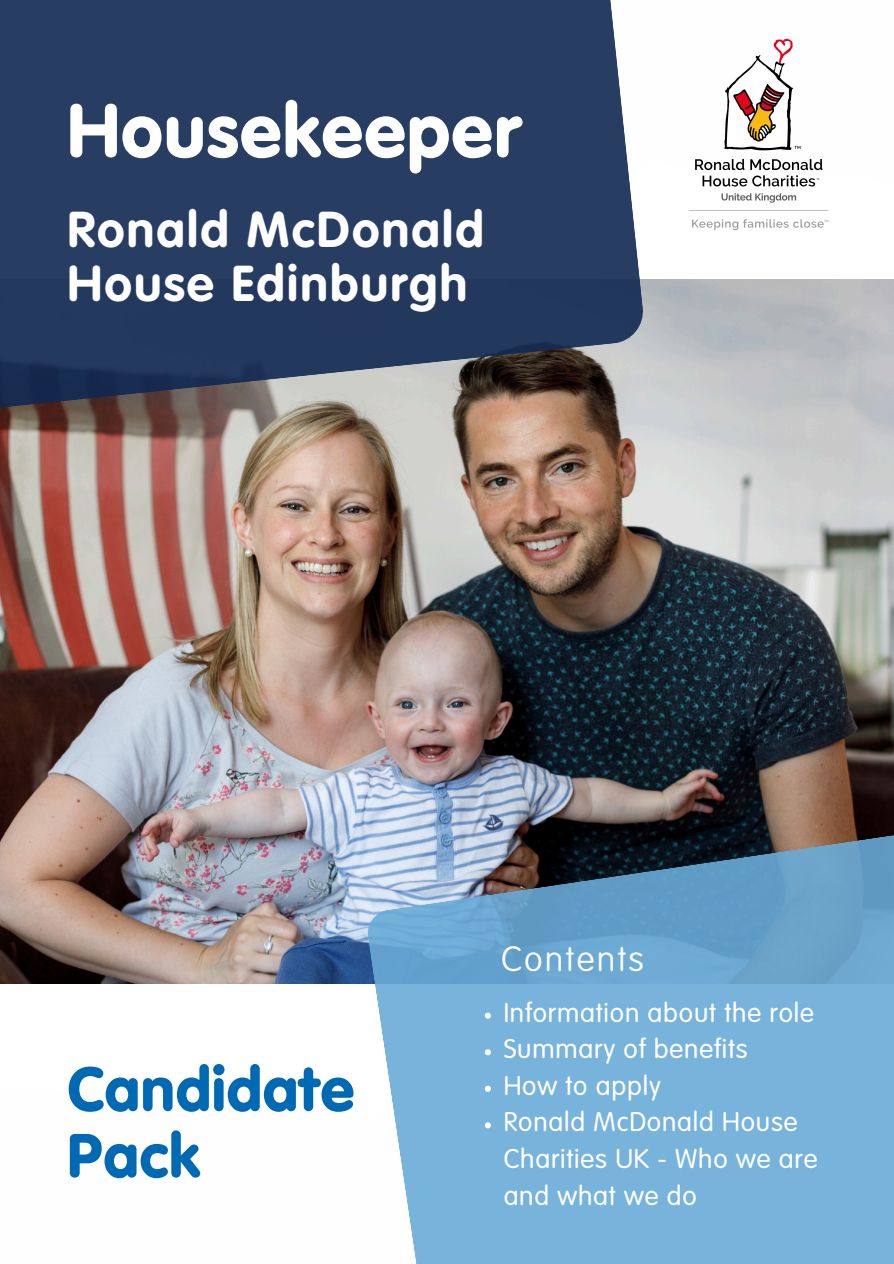
<style>
.page{position:relative;width:894px;height:1264px;background:#fff}
.page>*{position:absolute;margin:0;border:0;box-sizing:border-box;transform-origin:0 0}
.t1{font:900 74.25px "VAG Rounded Std";letter-spacing:.02em;color:#fefefe}
.t2{font:900 60.75px/66.3px "VAG Rounded Std";letter-spacing:.02em;color:#0069b4}
.t3{font:700 49.65px/54px "VAG Rounded Std";letter-spacing:.045em;color:#fefefe}
.t4{font:100 34.65px "VAG Rounded Std";letter-spacing:.07em;color:#fefefe}
.t5{font:300 26.55px/36.6px "VAG Rounded Std";letter-spacing:.03em;color:#fff}
</style>
<div class="page">
<img style="left:0;top:279px;width:893px;height:704px">
<svg style="left:0;top:0;width:646px;height:420px;fill:#283d62"></svg>
<svg style="left:364px;top:828px;width:529px;height:435px;fill:#78b3db"></svg>
<img style="left:689px;top:38px;width:140px;height:193px">
<svg style="left:484px;top:1012px;width:6px;height:6px"></svg>
<svg style="left:484px;top:1049px;width:6px;height:6px"></svg>
<svg style="left:484px;top:1085px;width:6px;height:6px"></svg>
<svg style="left:484px;top:1122px;width:6px;height:6px"></svg>
<p class="t1" style="left:67px;top:100px;width:454px">Housekeeper</p>
<p class="t3" style="left:67px;top:206px;width:418px">Ronald McDonald<br>House Edinburgh</p>
<p class="t2" style="left:67px;top:1061px;width:288px">Candidate<br>Pack</p>
<h4 class="t4" style="left:501px;top:944px;width:144px">Contents</h4>
<h3 class="t5" style="left:503px;top:996px;width:312px">Information about the role</h3>
<p class="t5" style="left:503px;top:1032px;width:245px">Summary of benefits</p>
<h1 class="t5" style="left:503px;top:1069px;width:159px">How to apply</h1>
<p class="t5" style="left:503px;top:1105px;width:315px">Ronald McDonald House<br>Charities UK - Who we are and what we do</p>
</div>
